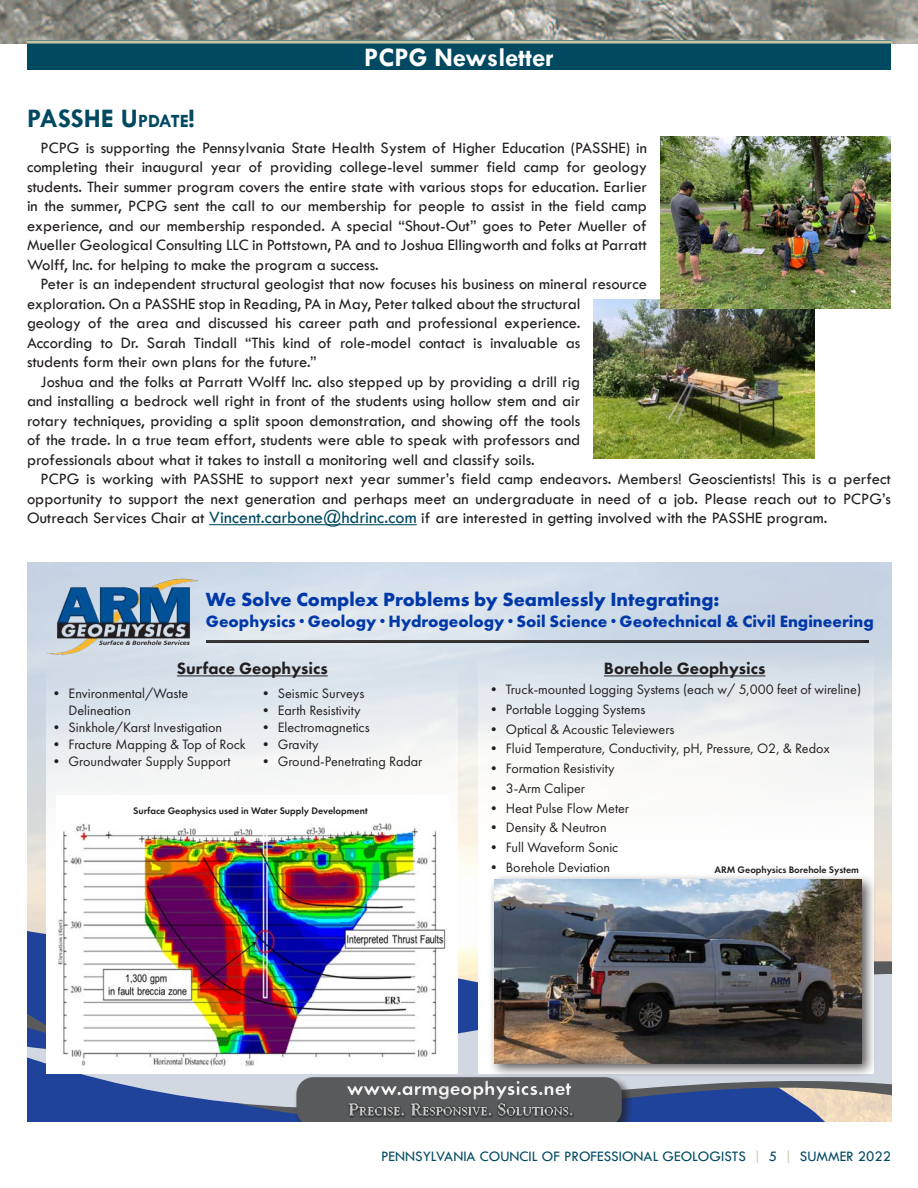
<style>
.page{position:relative;width:918px;height:1188px;background:#fff}
.page>*{position:absolute;margin:0;border:0;box-sizing:border-box;transform-origin:0 0}
.t1{font:700 27px "Tw Cen";color:#fff}
.t2{font:700 27px "Tw Cen";color:#004960}
.t3{font:700 19.8px "Futura PT";color:#0038a8}
.t4{font:800 19.8px "Futura PT";color:#fff}
.t5{font:700 18.9px "Tw Cen";color:#004960}
.t6{font:700 16.95px "Futura PT";color:#0038a8}
.t7{font:800 16.95px "Futura PT";color:#231f20}
.t8{font:16.5px/19.5px "Tw Cen";color:#231f20;text-align:justify}
.t9{font:15px "Tw Cen";color:#004960}
.t10{font:14.1px/17px "Futura PT";color:#231f20}
.t11{font:600 9.9px "Futura PT";color:#231f20}
.s1{font-size:27px}
.s2{font-size:18px;color:#004960}
.s3{color:#c4c6a5}
</style>
<div class="page">
<img style="left:0;top:0;width:918px;height:44px">
<div style="left:27px;top:40px;width:864px;height:30px;background:#004960"></div>
<svg style="left:27px;top:40px;width:864px;height:4px;background:#93a693"></svg>
<svg style="left:27px;top:856px;width:864px;height:266px;background:#7c8bb3"></svg>
<div style="left:293px;top:1074px;width:341px;height:48px;background:#231f20;opacity:.75"></div>
<div style="left:296px;top:1077px;width:326px;height:45px;background:#585a5c"></div>
<div style="left:333px;top:1072px;width:252px;height:39px;background:#231f20;opacity:.5"></div>
<svg style="left:46px;top:665px;width:412px;height:409px"></svg>
<img style="left:43px;top:575px;width:160px;height:81px">
<div style="left:56px;top:795px;width:392px;height:279px;background:#fff"></div>
<img style="left:58px;top:823px;width:388px;height:244px">
<hr style="left:177px;top:675px;width:151px;height:1px;background:#231f20">
<img style="left:343px;top:1102px;width:232px;height:16px">
<div style="left:205px;top:638px;width:665px;height:6px;background:#231f20;opacity:.75"></div>
<svg style="left:478px;top:654px;width:396px;height:420px;fill:#f9f8f6"></svg>
<hr style="left:604px;top:675px;width:161px;height:1px;background:#231f20">
<div style="left:489px;top:873px;width:388px;height:206px;background:#231f20;opacity:.75"></div>
<img style="left:495px;top:879px;width:367px;height:185px">
<hr style="left:209px;top:524px;width:208px;height:1px;background:#004960">
<img style="left:594px;top:300px;width:220px;height:159px">
<img style="left:661px;top:136px;width:230px;height:173px">
<h1 class="t1" style="left:364px;top:41px;width:191px">PCPG Newsletter</h1>
<p class="t2" style="left:27px;top:102px;width:28px">PASSHE</p>
<p class="t5" style="left:121px;top:109px;width:75px"><span class="s1">U</span> pdate<span class="s1">!</span></p>
<p class="t8" style="left:27px;top:138px;width:622px;text-indent:14px">PCPG is supporting the Pennsylvania State Health System of Higher Education (PASSHE) in completing their inaugural year of providing college-level summer field camp for geology students. Their summer program covers the entire state with various stops for education. Earlier in the summer, PCPG sent the call to our membership for people to assist in the field camp experience, and our membership responded. A special “Shout-Out” goes to Peter Mueller of Mueller Geological Consulting LLC in Pottstown, PA and to Joshua Ellingworth and folks at Parratt Wolff, Inc. for helping to make the program a success.</p>
<p class="t8" style="left:27px;top:274px;width:622px;text-align:left;text-indent:13px">Peter is an independent structural geologist that now focuses his business on mineral resource exploration. On a PASSHE stop in Reading, PA in May, Peter talked about the structural<br>geology of the area and discussed his career path and professional experience.<br>According to Dr. Sarah Tindall “This kind of role-model contact is invaluable as<br>students form their own plans for the future.”</p>
<p class="t8" style="left:27px;top:372px;width:555px;text-indent:13px">Joshua and the folks at Parratt Wolff Inc. also stepped up by providing a drill rig and installing a bedrock well right in front of the students using hollow stem and air rotary techniques, providing a split spoon demonstration, and showing off the tools of the trade. In a true team effort, students were able to speak with professors and professionals about what it takes to install a monitoring well and classify soils.</p>
<p class="t8" style="left:27px;top:469px;width:866px;text-indent:13px">PCPG is working with PASSHE to support next year summer’s field camp endeavors. Members! Geoscientists! This is a perfect opportunity to support the next generation and perhaps meet an undergraduate in need of a job. Please reach out to PCPG’s Outreach Services Chair at <span class="s2">Vincent.carbone@hdrinc.com</span> if are interested in getting involved with the PASSHE program.</p>
<p class="t3" style="left:206px;top:587px;width:515px">We Solve Complex Problems by Seamlessly Integrating:</p>
<p class="t6" style="left:206px;top:610px;width:669px">Geophysics · Geology · Hydrogeology · Soil Science · Geotechnical &amp; Civil Engineering</p>
<p class="t7" style="left:177px;top:658px;width:152px">Surface Geophysics</p>
<p class="t7" style="left:604px;top:658px;width:163px">Borehole Geophysics</p>
<p class="t10" style="left:487px;top:681px;width:376px">• Truck-mounted Logging Systems (each w/ 5,000 feet of wireline)</p>
<p class="t10" style="left:487px;top:701px;width:160px">• Portable Logging Systems</p>
<p class="t10" style="left:487px;top:720px;width:189px">• Optical &amp; Acoustic Televiewers</p>
<p class="t10" style="left:487px;top:740px;width:345px">• Fluid Temperature, Conductivity, pH, Pressure, O2, &amp; Redox</p>
<p class="t10" style="left:487px;top:760px;width:129px">• Formation Resistivity</p>
<p class="t10" style="left:487px;top:780px;width:100px">• 3-Arm Caliper</p>
<p class="t10" style="left:487px;top:799px;width:144px">• Heat Pulse Flow Meter</p>
<p class="t10" style="left:487px;top:819px;width:121px">• Density &amp; Neutron</p>
<p class="t10" style="left:487px;top:839px;width:133px">• Full Waveform Sonic</p>
<p class="t10" style="left:487px;top:859px;width:125px">• Borehole Deviation</p>
<p class="t11" style="left:714px;top:864px;width:146px">ARM Geophysics Borehole System</p>
<p class="t10" style="left:69px;top:685px;width:121px;text-indent:-19px">• Environmental/Waste<br>Delineation</p>
<p class="t10" style="left:49px;top:719px;width:174px">• Sinkhole/Karst Investigation</p>
<p class="t10" style="left:49px;top:736px;width:198px">• Fracture Mapping &amp; Top of Rock</p>
<p class="t10" style="left:49px;top:753px;width:183px">• Groundwater Supply Support</p>
<p class="t10" style="left:259px;top:685px;width:107px">• Seismic Surveys</p>
<p class="t10" style="left:259px;top:702px;width:104px">• Earth Resistivity</p>
<p class="t10" style="left:259px;top:719px;width:113px">• Electromagnetics</p>
<p class="t10" style="left:259px;top:736px;width:61px">• Gravity</p>
<p class="t10" style="left:259px;top:753px;width:165px">• Ground-Penetrating Radar</p>
<p class="t11" style="left:133px;top:805px;width:236px">Surface Geophysics used in Water Supply Development</p>
<p class="t4" style="left:347px;top:1076px;width:226px">www.armgeophysics.net</p>
<p class="t9" style="left:381px;top:1147px;width:511px">PENNSYLVANIA COUNCIL OF PROFESSIONAL GEOLOGISTS <span class="s3">|</span> 5 <span class="s3">|</span> SUMMER 2022</p>
</div>
